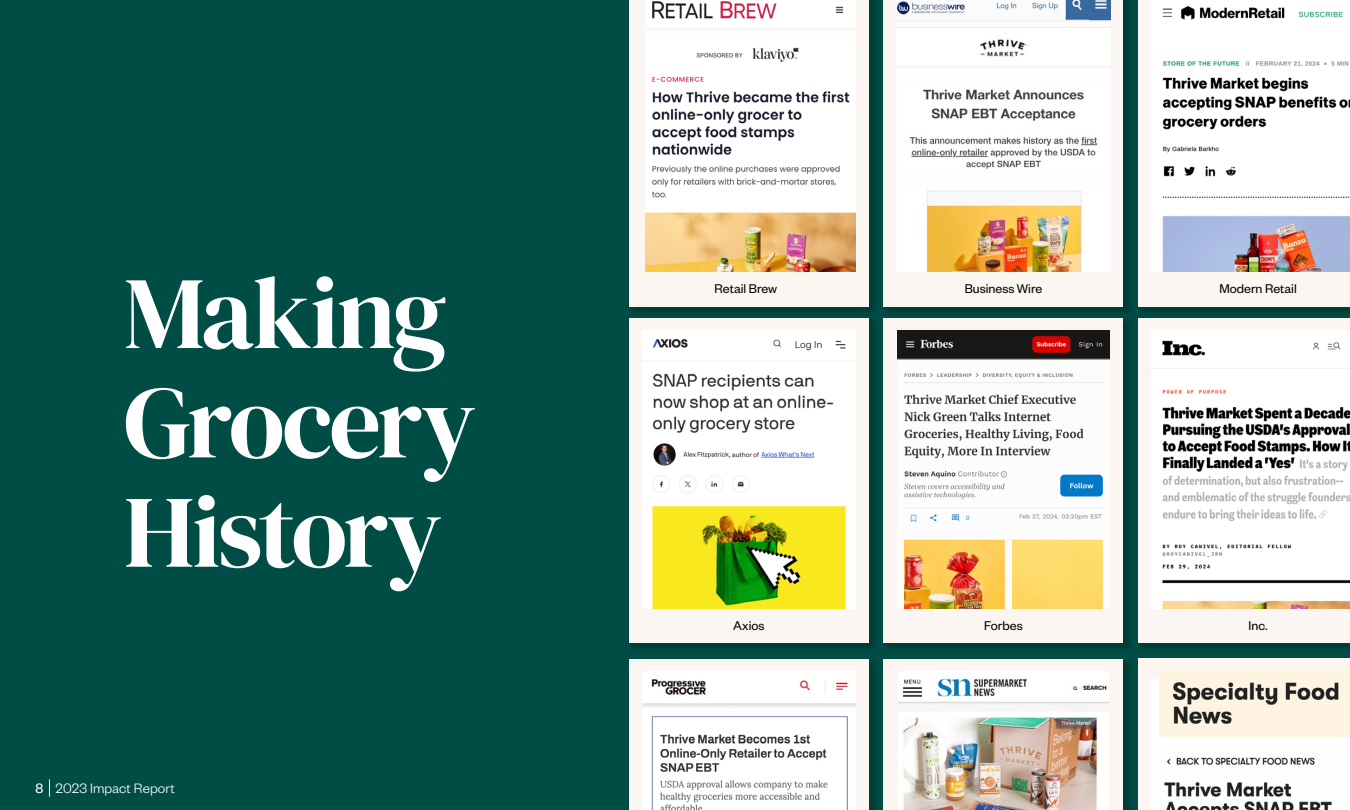
<style>
.page{position:relative;width:1350px;height:810px;background:#004d46}
.page>*{position:absolute;margin:0;border:0;box-sizing:border-box;transform-origin:0 0}
.t1{font:102.45px/109.4px "DM Serif Display";letter-spacing:-.035em;color:#fff}
.t2{font:300 15px "Founders Grotesk";letter-spacing:.005em;color:#fff}
.t3{font:13.95px "Founders Grotesk";color:#000}
.s1{font-weight:400}
</style>
<div class="page">
<svg style="left:49px;top:779px;width:1px;height:18px"></svg>
<div style="left:627px;top:316px;width:252px;height:337px;background:#00433d"></div>
<div style="left:629px;top:319px;width:240px;height:324px;background:#fbf6f2"></div>
<img style="left:642px;top:330px;width:214px;height:278px">
<div style="left:627px;top:0;width:252px;height:317px;background:#00433d"></div>
<div style="left:629px;top:0;width:240px;height:306px;background:#fbf6f2"></div>
<img style="left:646px;top:0;width:210px;height:271px">
<div style="left:627px;top:658px;width:252px;height:152px;background:#000;opacity:.25"></div>
<div style="left:629px;top:660px;width:240px;height:150px;background:#fbf6f2"></div>
<img style="left:642px;top:671px;width:214px;height:37px">
<div style="left:1136px;top:316px;width:214px;height:337px;background:#000;opacity:.25"></div>
<div style="left:1138px;top:319px;width:212px;height:324px;background:#fbf6f2"></div>
<img style="left:1151px;top:330px;width:199px;height:278px">
<div style="left:882px;top:0;width:252px;height:317px;background:#000;opacity:.25"></div>
<div style="left:884px;top:0;width:239px;height:306px;background:#fbf6f2"></div>
<img style="left:897px;top:0;width:213px;height:271px">
<div style="left:1136px;top:0;width:214px;height:317px;background:#000;opacity:.25"></div>
<div style="left:1138px;top:0;width:212px;height:306px;background:#fbf6f2"></div>
<img style="left:1152px;top:0;width:198px;height:271px">
<div style="left:1136px;top:657px;width:214px;height:153px;background:#000;opacity:.25"></div>
<div style="left:1138px;top:659px;width:212px;height:151px;background:#fbf6f2"></div>
<img style="left:1151px;top:680px;width:199px;height:130px">
<div style="left:882px;top:316px;width:252px;height:337px;background:#000;opacity:.25"></div>
<div style="left:884px;top:319px;width:239px;height:324px;background:#fbf6f2"></div>
<img style="left:897px;top:330px;width:213px;height:278px">
<img style="left:905px;top:540px;width:106px;height:68px">
<div style="left:882px;top:658px;width:252px;height:152px;background:#000;opacity:.25"></div>
<div style="left:884px;top:660px;width:239px;height:150px;background:#fbf6f2"></div>
<img style="left:898px;top:671px;width:210px;height:33px">
<img style="left:642px;top:708px;width:214px;height:102px">
<img style="left:898px;top:712px;width:210px;height:98px">
<img style="left:1159px;top:670px;width:191px;height:67px">
<h1 class="t1" style="left:124px;top:260px;width:354px">Making<br>Grocery<br>History</h1>
<p class="t2" style="left:35px;top:779px;width:141px"><span class="s1">8</span> 2023 Impact Report</p>
<p class="t3" style="left:715px;top:280px;width:64px">Retail Brew</p>
<p class="t3" style="left:733px;top:617px;width:33px">Axios</p>
<p class="t3" style="left:965px;top:280px;width:79px">Business Wire</p>
<p class="t3" style="left:1219px;top:280px;width:79px">Modern Retail</p>
<p class="t3" style="left:984px;top:617px;width:40px">Forbes</p>
<p class="t3" style="left:1249px;top:617px;width:20px">Inc.</p>
</div>
